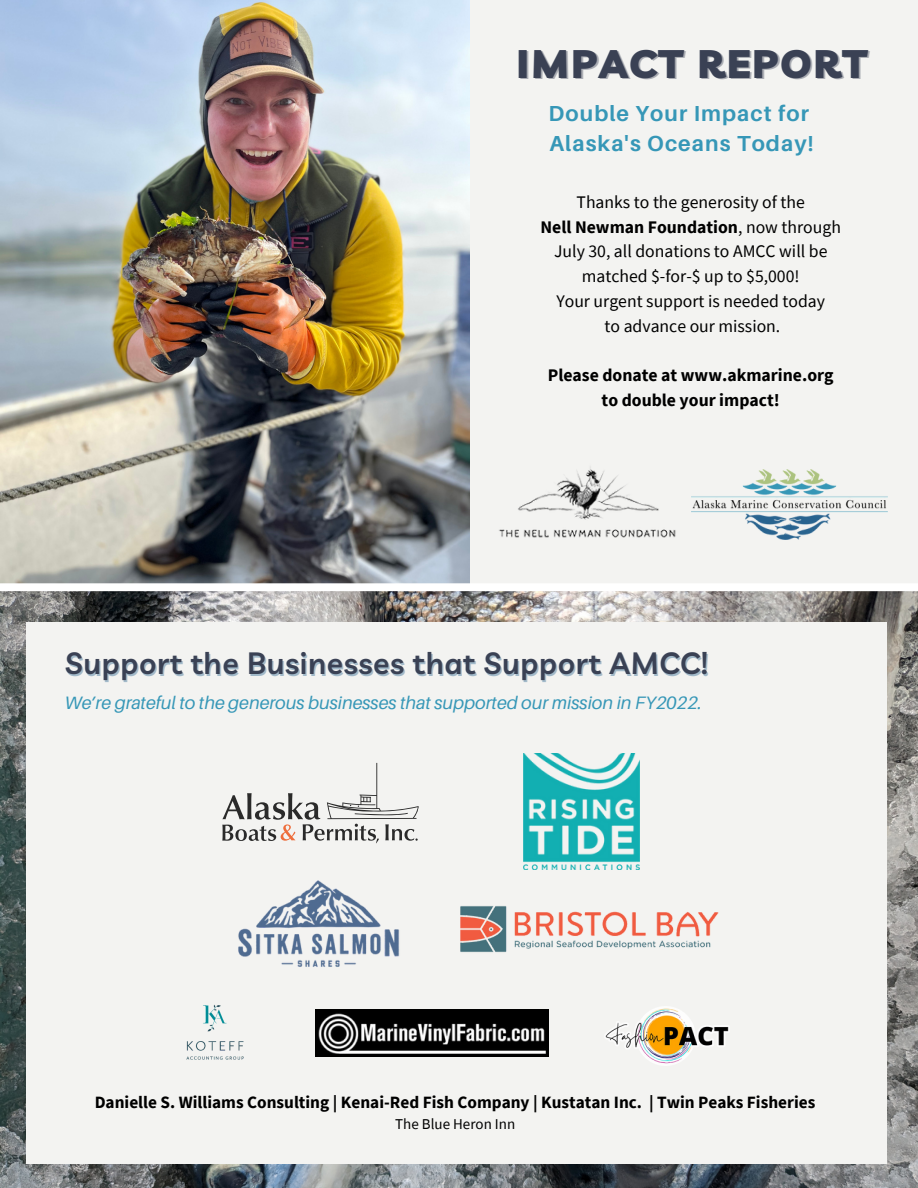
<style>
.page{position:relative;width:918px;height:1188px;background:#f3f3f1}
.page>*{position:absolute;margin:0;border:0;box-sizing:border-box;transform-origin:0 0}
.t1{font:900 39.75px "Livvic";letter-spacing:.05em;color:#3a4154}
.t2{font:600 30px "Livvic";letter-spacing:.02em;color:#3a4154}
.t3{font:700 21.75px "Aileron";letter-spacing:.05em;color:#3697b7}
.t4{font:italic 18px "Aileron";color:#3697b7}
.t5{font:17.7px "Source Sans Pro";color:#000}
.t6{font:700 17.7px "Source Sans Pro";color:#000}
.t7{font:700 17.25px "Source Sans Pro";color:#000}
.t8{font:15px "Source Sans Pro";color:#000}
.s1{font-weight:400}
</style>
<div class="page">
<img style="left:499px;top:467px;width:177px;height:71px">
<img style="left:692px;top:470px;width:196px;height:69px">
<img style="left:0;top:591px;width:918px;height:597px">
<div style="left:26px;top:623px;width:861px;height:541px;background:#f3f3f1"></div>
<img style="left:0;top:0;width:469px;height:583px">
<img style="left:460px;top:906px;width:259px;height:46px">
<img style="left:238px;top:880px;width:162px;height:87px">
<svg style="left:222px;top:763px;width:197px;height:80px"></svg>
<img style="left:523px;top:753px;width:116px;height:116px">
<img style="left:203px;top:1004px;width:24px;height:28px">
<img style="left:186px;top:1041px;width:58px;height:19px">
<img style="left:315px;top:1010px;width:233px;height:47px">
<div style="left:0;top:583px;width:918px;height:8px;background:#fff"></div>
<img style="left:605px;top:1007px;width:125px;height:58px">
<p class="t1" style="left:517px;top:38px;width:352px">IMPACT REPORT</p>
<p class="t3" style="left:549px;top:100px;width:262px">Double Your Impact for</p>
<p class="t3" style="left:549px;top:130px;width:266px">Alaska's Oceans Today!</p>
<p class="t5" style="left:577px;top:190px;width:230px">Thanks to the generosity of the</p>
<p class="t6" style="left:541px;top:215px;width:302px">Nell Newman Foundation<span class="s1">, now through</span></p>
<p class="t5" style="left:554px;top:240px;width:275px">July 30, all donations to AMCC will be</p>
<p class="t5" style="left:582px;top:265px;width:219px">matched $-for-$ up to $5,000!</p>
<p class="t5" style="left:556px;top:289px;width:270px">Your urgent support is needed today</p>
<p class="t5" style="left:605px;top:314px;width:177px">to advance our mission.</p>
<p class="t6" style="left:548px;top:364px;width:287px">Please donate at www.akmarine.org</p>
<p class="t6" style="left:602px;top:388px;width:180px">to double your impact!</p>
<p class="t2" style="left:65px;top:644px;width:644px">Support the Businesses that Support AMCC!</p>
<p class="t4" style="left:65px;top:692px;width:639px">We’re grateful to the generous businesses that supported our mission in FY2022.</p>
<p class="t7" style="left:95px;top:1091px;width:722px">Danielle S. Williams Consulting | Kenai-Red Fish Company | Kustatan Inc. | Twin Peaks Fisheries</p>
<p class="t8" style="left:395px;top:1114px;width:121px">The Blue Heron Inn</p>
</div>
